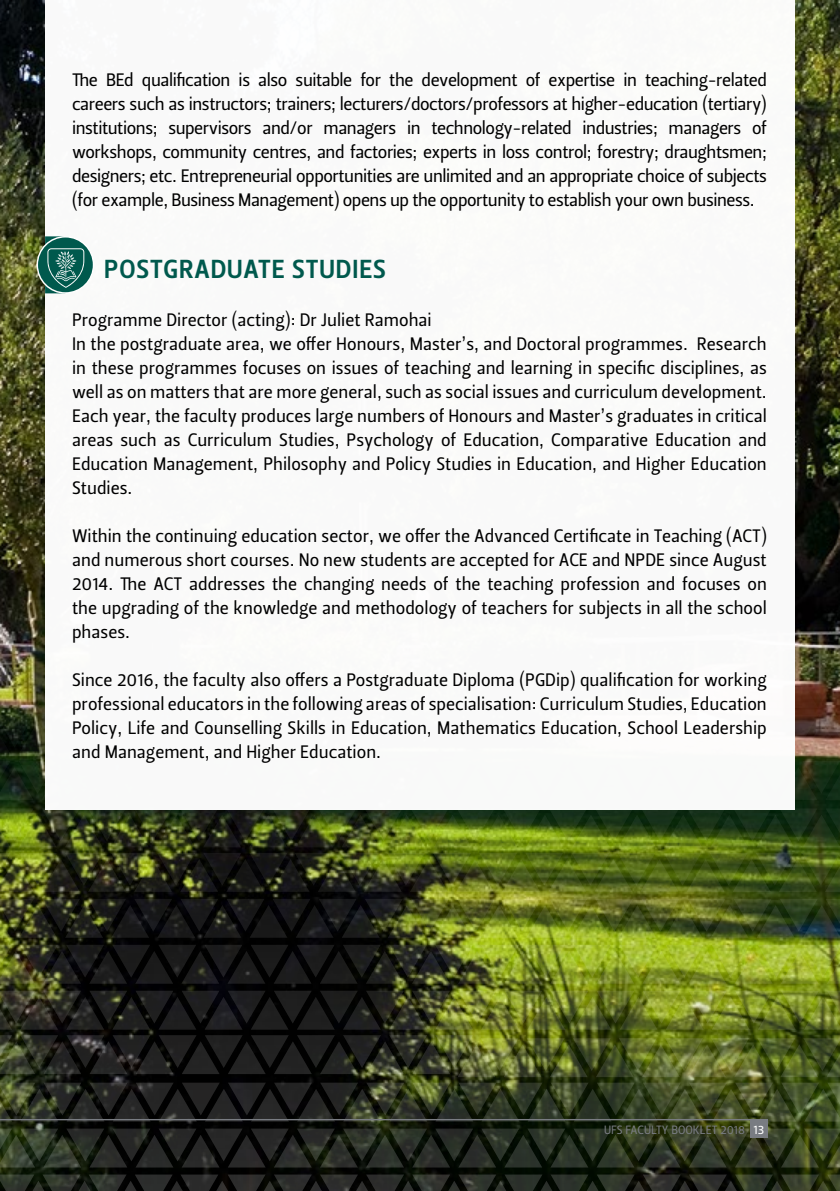
<style>
.page{position:relative;width:840px;height:1191px;background:#fff}
.page>*{position:absolute;margin:0;border:0;box-sizing:border-box;transform-origin:0 0}
.t1{font:26px "Leitura Sans Grot 3";letter-spacing:.035em;color:#00594d}
.t2{font:18px/24px "Leitura Sans Grot 2";color:#000;text-align:justify}
.t3{font:12.4px "Leitura Sans Grot 2";color:#fff}
.t4{font:12px "Leitura Sans Grot 2";color:#797c82}
</style>
<div class="page">
<img style="left:0;top:0;width:839px;height:1174px">
<img style="left:0;top:944px;width:839px;height:39px">
<img style="left:0;top:990px;width:839px;height:39px">
<svg style="left:0;top:1128px;width:839px;height:39px;background:#262c1f"></svg>
<svg style="left:0;top:1174px;width:839px;height:17px;background:#23261f"></svg>
<svg style="left:0;top:1035px;width:839px;height:86px;background:#343b21"></svg>
<img style="left:0;top:898px;width:839px;height:39px">
<img style="left:0;top:853px;width:839px;height:38px">
<svg style="left:0;top:761px;width:839px;height:39px;background:#1c2e18"></svg>
<img style="left:0;top:669px;width:839px;height:39px">
<img style="left:0;top:808px;width:839px;height:39px">
<img style="left:0;top:628px;width:839px;height:34px">
<svg style="left:0;top:715px;width:839px;height:39px;background:#514436"></svg>
<hr style="left:0;top:1119px;width:767px;height:1px;background:#797c82">
<div style="left:749px;top:1119px;width:18px;height:19px;background:#797c82"></div>
<div style="left:45px;top:0;width:749px;height:810px;background:#fff"></div>
<svg style="left:30px;top:237px;width:57px;height:56px"></svg>
<svg style="left:37px;top:237px;width:56px;height:56px"></svg>
<div style="left:37px;top:236px;width:57px;height:58px;border:1px solid #fff;border-radius:50%"></div>
<svg style="left:45px;top:236px;width:39px;height:57px;background:#377c73"></svg>
<p class="t2" style="left:72px;top:68px;width:696px">The BEd qualification is also suitable for the development of expertise in teaching-related careers such as instructors; trainers; lecturers/doctors/professors at higher-education (tertiary) institutions; supervisors and/or managers in technology-related industries; managers of workshops, community centres, and factories; experts in loss control; forestry; draughtsmen; designers; etc. Entrepreneurial opportunities are unlimited and an appropriate choice of subjects (for example, Business Management) opens up the opportunity to establish your own business.</p>
<p class="t1" style="left:104px;top:251px;width:283px">POSTGRADUATE STUDIES</p>
<p class="t2" style="left:72px;top:308px;width:361px">Programme Director (acting): Dr Juliet Ramohai</p>
<p class="t2" style="left:72px;top:332px;width:696px">In the postgraduate area, we offer Honours, Master’s, and Doctoral programmes. Research in these programmes focuses on issues of teaching and learning in specific disciplines, as well as on matters that are more general, such as social issues and curriculum development.<br>Each year, the faculty produces large numbers of Honours and Master’s graduates in critical areas such as Curriculum Studies, Psychology of Education, Comparative Education and Education Management, Philosophy and Policy Studies in Education, and Higher Education Studies.</p>
<p class="t2" style="left:72px;top:524px;width:696px">Within the continuing education sector, we offer the Advanced Certificate in Teaching (ACT) and numerous short courses. No new students are accepted for ACE and NPDE since August 2014. The ACT addresses the changing needs of the teaching profession and focuses on the upgrading of the knowledge and methodology of teachers for subjects in all the school phases.</p>
<p class="t2" style="left:72px;top:668px;width:695px">Since 2016, the faculty also offers a Postgraduate Diploma (PGDip) qualification for working professional educators in the following areas of specialisation: Curriculum Studies, Education Policy, Life and Counselling Skills in Education, Mathematics Education, School Leadership and Management, and Higher Education.</p>
<p class="t4" style="left:603px;top:1121px;width:142px">UFS FACULTY BOOKLET 2018</p>
<p class="t3" style="left:753px;top:1121px;width:12px">13</p>
</div>
